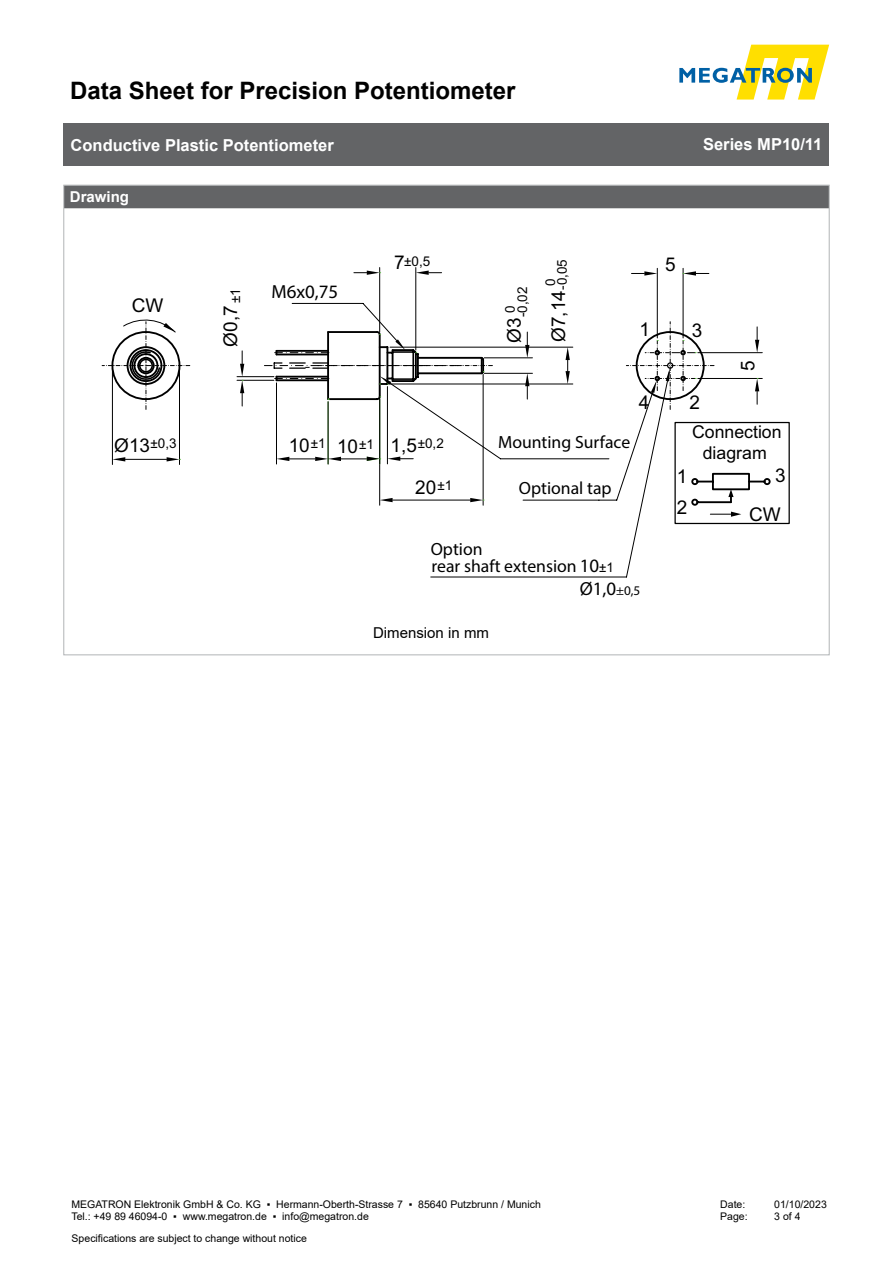
<style>
.page{position:relative;width:893px;height:1263px;background:#fff}
.page>*{position:absolute;margin:0;border:0;box-sizing:border-box;transform-origin:0 0}
.t1{font:700 24px "Arial";color:#000}
.t2{font:18.9px "Arial";color:#000}
.t3{font:18.9px "Myriad Pro";color:#000}
.t4{font:17.7px/17px "Myriad Pro";color:#000}
.t5{font:17.7px/21.8px "Arial";color:#000;text-align:center}
.t6{font:700 16.5px "Arial";color:#fff}
.t7{font:15px "Arial";color:#000}
.t8{font:700 15px "Arial";color:#fff}
.t9{font:13.5px/11.7px "Arial";color:#000}
.t10{font:10.5px/12.6px "Arial";color:#000}
.s1{font-size:18.9px}
.s2{font-family:"Arial";font-size:13.2px}
.s3{font-size:13.2px}
</style>
<div class="page">
<svg style="left:679px;top:45px;width:150px;height:55px"></svg>
<div style="left:64px;top:123px;width:765px;height:43px;background:#636466"></div>
<div style="left:66px;top:187px;width:761px;height:21px;background:#636466"></div>
<hr style="left:657px;top:268px;width:1px;height:70px;background:#000">
<hr style="left:683px;top:268px;width:1px;height:70px;background:#000">
<svg style="left:631px;top:271px;width:26px;height:5px"></svg>
<svg style="left:683px;top:271px;width:26px;height:5px"></svg>
<hr style="left:698px;top:352px;width:64px;height:1px;background:#000">
<hr style="left:698px;top:378px;width:64px;height:1px;background:#000">
<hr style="left:415px;top:268px;width:1px;height:82px;background:#000">
<hr style="left:379px;top:268px;width:1px;height:64px;background:#000">
<svg style="left:416px;top:271px;width:26px;height:4px"></svg>
<svg style="left:354px;top:271px;width:27px;height:4px"></svg>
<div style="left:674px;top:422px;width:116px;height:102px;border:1px solid #000"></div>
<svg style="left:430px;top:517px;width:210px;height:61px"></svg>
<svg style="left:102px;top:303px;width:657px;height:214px"></svg>
<h1 class="t1" style="left:70px;top:73px;width:447px">Data Sheet for Precision Potentiometer</h1>
<h3 class="t6" style="left:71px;top:133px;width:265px">Conductive Plastic Potentiometer</h3>
<h3 class="t6" style="left:703px;top:133px;width:121px">Series MP10/11</h3>
<h3 class="t8" style="left:70px;top:186px;width:61px">Drawing</h3>
<h2 class="t2" style="left:132px;top:293px;width:33px">CW</h2>
<p class="t9" style="left:230px;top:303px;width:16px;rotate:-90deg">±1</p>
<h2 class="t2" style="left:218px;top:347px;width:43px;rotate:-90deg">Ø0,7</h2>
<h2 class="t3" style="left:271px;top:280px;width:68px">M6x0,75</h2>
<p class="t9" style="left:394px;top:255px;width:38px"><span class="s1">7</span>±0,5</p>
<p class="t9" style="left:545px;top:290px;width:32px;rotate:-90deg">0 -0,05</p>
<p class="t9" style="left:517px;top:317px;width:32px;rotate:-90deg">-0,02</p>
<h2 class="t2" style="left:546px;top:342px;width:53px;rotate:-90deg">Ø7,14</h2>
<h2 class="t2" style="left:502px;top:343px;width:39px;rotate:-90deg">Ø3 <sup>0</sup></h2>
<h2 class="t2" style="left:639px;top:317px;width:12px">1</h2>
<h2 class="t2" style="left:639px;top:390px;width:12px">4</h2>
<p class="t9" style="left:114px;top:437px;width:64px"><span class="s1">Ø13</span>±0,3</p>
<h2 class="t2" style="left:289px;top:433px;width:87px">10<sup>±1</sup> 10<sup>±1</sup></h2>
<p class="t9" style="left:390px;top:438px;width:55px"><span class="s1">1,5</span>±0,2</p>
<h3 class="t4" style="left:498px;top:433px;width:134px">Mounting Surface</h3>
<h2 class="t2" style="left:415px;top:475px;width:39px">20<sup>±1</sup></h2>
<h3 class="t4" style="left:519px;top:479px;width:94px">Optional tap</h3>
<h3 class="t4" style="left:431px;top:541px;width:185px">Option<br>rear shaft extension <span class="s1">10</span><span class="s2">±1</span></h3>
<h2 class="t3" style="left:580px;top:577px;width:62px">Ø1,0<span class="s3">±0,5</span></h2>
<h3 class="t7" style="left:373px;top:622px;width:117px">Dimension in mm</h3>
<h2 class="t2" style="left:665px;top:252px;width:12px">5</h2>
<h2 class="t2" style="left:692px;top:318px;width:12px">3</h2>
<h2 class="t2" style="left:689px;top:390px;width:12px">2</h2>
<h2 class="t2" style="left:735px;top:371px;width:12px;rotate:-90deg">5</h2>
<h3 class="t5" style="left:692px;top:421px;width:91px">Connection diagram</h3>
<h2 class="t2" style="left:677px;top:464px;width:12px">1</h2>
<h2 class="t2" style="left:677px;top:495px;width:12px">2</h2>
<h2 class="t2" style="left:775px;top:463px;width:12px">3</h2>
<h2 class="t2" style="left:749px;top:502px;width:33px">CW</h2>
<p class="t10" style="left:71px;top:1198px;width:471px">MEGATRON Elektronik GmbH &amp; Co. KG ▪ Hermann-Oberth-Strasse 7 ▪ 85640 Putzbrunn / Munich<br>Tel.: +49 89 46094-0 ▪ www.megatron.de ▪ info@megatron.de</p>
<p class="t10" style="left:720px;top:1198px;width:27px">Date:</p>
<p class="t10" style="left:774px;top:1198px;width:54px">01/10/2023</p>
<p class="t10" style="left:720px;top:1210px;width:29px">Page:</p>
<p class="t10" style="left:774px;top:1210px;width:28px">3 of 4</p>
<p class="t10" style="left:72px;top:1232px;width:237px">Specifications are subject to change without notice</p>
</div>
